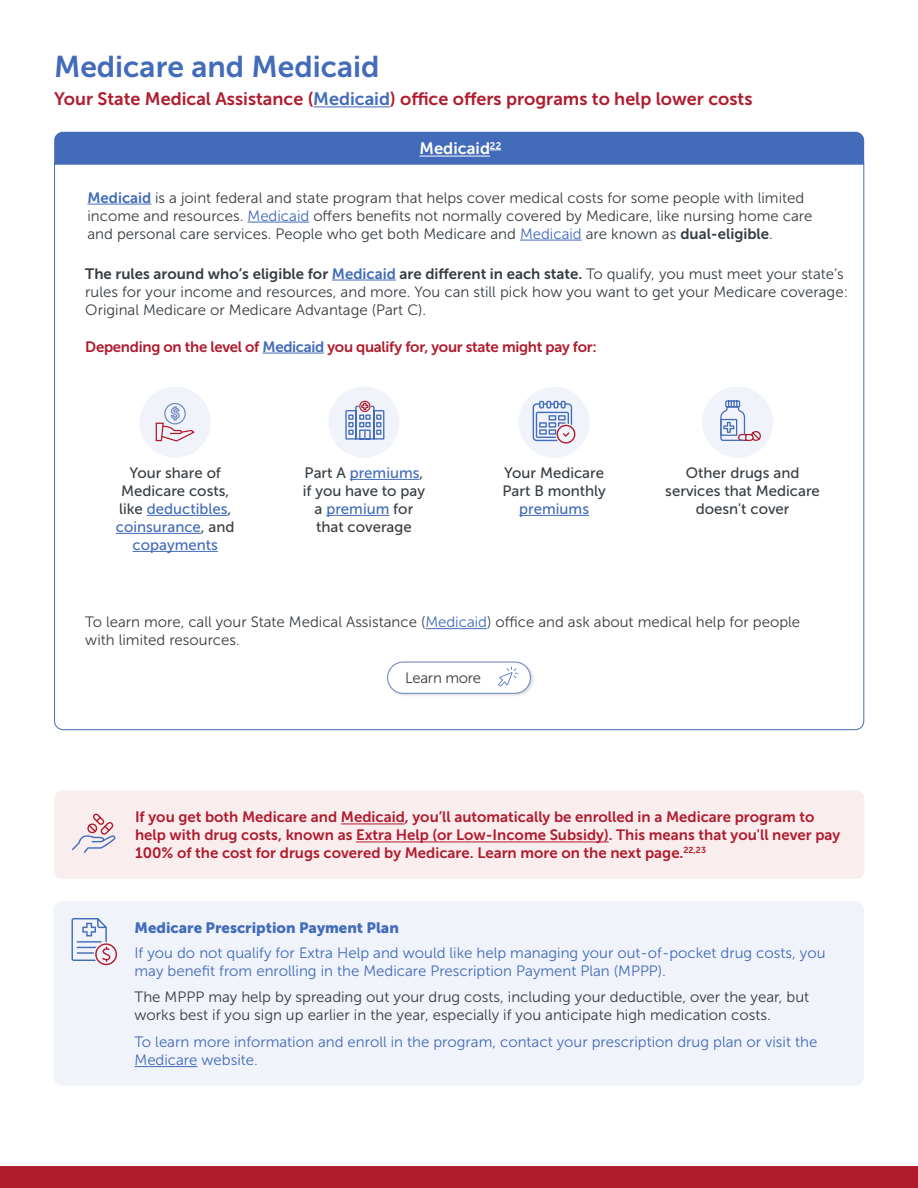
<style>
.page{position:relative;width:918px;height:1188px;background:#fff}
.page>*{position:absolute;margin:0;border:0;box-sizing:border-box;transform-origin:0 0}
.t1{font:30px "Museo Sans 700";color:#426bba}
.t2{font:18px "Museo Sans 700";color:#b01c2e}
.t3{font:16.5px "Museo Sans 700";color:#fff}
.t4{font:15px/18px "Museo Sans 300";color:#373d42}
.t5{font:15px/18px "Museo Sans 300";color:#426bba}
.t6{font:15px/18px "Museo Sans 700";color:#b01c2e}
.t7{font:15px/18px "Museo Sans 500";color:#373d42;text-align:center}
.t8{font:15px "Museo Sans 700";color:#373d42}
.t9{font:15px "Museo Sans 700";letter-spacing:-.02em;color:#b01c2e}
.t10{font:15px "Museo Sans 900";color:#426bba}
.t11{font:15px "Museo Sans 300";letter-spacing:-.02em;color:#373d42}
.t12{font:15px "Museo Sans 500";color:#426bba}
.s1{color:#426bba}
.s2{font-family:"Museo Sans 700";color:#426bba}
.s3{font-family:"Museo Sans 700"}
.s4{font-family:"Museo Sans 300"}
</style>
<div class="page">
<div style="left:0;top:1166px;width:918px;height:22px;background:#b01c2e"></div>
<hr style="left:332px;top:280px;width:64px;height:1px;background:#426bba">
<hr style="left:313px;top:106px;width:77px;height:1px;background:#426bba">
<div style="left:387px;top:661px;width:147px;height:36px;background:#000;opacity:.13"></div>
<div style="left:388px;top:662px;width:142px;height:31px;background:#fff;border-radius:16px"></div>
<div style="left:387px;top:662px;width:144px;height:32px;border:1px solid #738dc3;border-radius:16px"></div>
<svg style="left:498px;top:666px;width:20px;height:20px"></svg>
<hr style="left:262px;top:353px;width:62px;height:1px;background:#426bba">
<hr style="left:425px;top:628px;width:62px;height:1px;background:#426bba">
<hr style="left:147px;top:515px;width:80px;height:1px;background:#426bba">
<hr style="left:116px;top:533px;width:85px;height:1px;background:#426bba">
<hr style="left:133px;top:551px;width:85px;height:1px;background:#426bba">
<hr style="left:350px;top:479px;width:69px;height:1px;background:#426bba">
<hr style="left:326px;top:515px;width:63px;height:1px;background:#426bba">
<hr style="left:519px;top:515px;width:70px;height:1px;background:#426bba">
<hr style="left:87px;top:204px;width:64px;height:1px;background:#426bba">
<hr style="left:248px;top:222px;width:61px;height:1px;background:#426bba">
<hr style="left:520px;top:240px;width:62px;height:1px;background:#426bba">
<div style="left:54px;top:132px;width:810px;height:33px;background:#426bba"></div>
<div style="left:140px;top:387px;width:71px;height:71px;background:#f0f4fa;border-radius:50%"></div>
<div style="left:328px;top:387px;width:72px;height:71px;background:#f0f4fa;border-radius:50%"></div>
<div style="left:518px;top:387px;width:72px;height:71px;background:#f0f4fa;border-radius:50%"></div>
<div style="left:702px;top:387px;width:71px;height:71px;background:#f0f4fa;border-radius:50%"></div>
<svg style="left:155px;top:402px;width:40px;height:40px"></svg>
<svg style="left:345px;top:400px;width:40px;height:40px"></svg>
<svg style="left:533px;top:401px;width:42px;height:43px"></svg>
<svg style="left:720px;top:400px;width:41px;height:41px"></svg>
<div style="left:54px;top:791px;width:810px;height:88px;background:#f9edee;border-radius:9px"></div>
<hr style="left:341px;top:824px;width:64px;height:1px;background:#b01c2e">
<hr style="left:356px;top:842px;width:253px;height:1px;background:#b01c2e">
<div style="left:54px;top:901px;width:810px;height:185px;background:#f0f3f9;border-radius:9px"></div>
<hr style="left:135px;top:1066px;width:63px;height:1px;background:#426bba">
<svg style="left:72px;top:814px;width:43px;height:39px"></svg>
<svg style="left:72px;top:918px;width:45px;height:47px"></svg>
<h1 class="t1" style="left:54px;top:49px;width:327px">Medicare and Medicaid</h1>
<p class="t2" style="left:54px;top:89px;width:700px">Your State Medical Assistance (<span class="s1">Medicaid</span>) office offers programs to help lower costs</p>
<p class="t3" style="left:420px;top:140px;width:83px">Medicaid<sup>22</sup></p>
<p class="t4" style="left:87px;top:189px;width:726px"><span class="s2">Medicaid</span> is a joint federal and state program that helps cover medical costs for some people with limited income and resources. <span class="s1">Medicaid</span> offers benefits not normally covered by Medicare, like nursing home care and personal care services. People who get both Medicare and <span class="s1">Medicaid</span> are known as <span class="s3">dual-eligible</span>.</p>
<p class="t8" style="left:85px;top:265px;width:760px">The rules around who’s eligible for <span class="s1">Medicaid</span> are different in each state. <span class="s4">To qualify, you must meet your state’s</span></p>
<p class="t4" style="left:85px;top:282px;width:764px">rules for your income and resources, and more. You can still pick how you want to get your Medicare coverage:<br>Original Medicare or Medicare Advantage (Part C).</p>
<p class="t9" style="left:85px;top:338px;width:513px">Depending on the level of <span class="s1">Medicaid</span> you qualify for, your state might pay for:</p>
<p class="t7" style="left:116px;top:464px;width:120px">Your share of<br>Medicare costs, like <span class="s1">deductibles</span>, <span class="s1">coinsurance</span>, and <span class="s1">copayments</span></p>
<p class="t7" style="left:303px;top:464px;width:124px">Part A <span class="s1">premiums</span>, if you have to pay a <span class="s1">premium</span> for that coverage</p>
<p class="t7" style="left:502px;top:464px;width:105px;text-align:left">Your Medicare<br>Part B monthly</p>
<p class="t12" style="left:519px;top:501px;width:71px">premiums</p>
<p class="t7" style="left:665px;top:464px;width:156px">Other drugs and services that Medicare doesn't cover</p>
<p class="t4" style="left:85px;top:613px;width:716px">To learn more, call your State Medical Assistance (<span class="s1">Medicaid</span>) office and ask about medical help for people with limited resources.</p>
<p class="t11" style="left:405px;top:670px;width:78px">Learn more</p>
<p class="t6" style="left:135px;top:808px;width:707px">If you get both Medicare and Medicaid, you’ll automatically be enrolled in a Medicare program to help with drug costs, known as Extra Help (or Low-Income Subsidy). This means that you'll never pay<br>100% of the cost for drugs covered by Medicare. Learn more on the next page.<sup>22,23</sup></p>
<p class="t10" style="left:135px;top:919px;width:266px">Medicare Prescription Payment Plan</p>
<p class="t5" style="left:135px;top:944px;width:692px">If you do not qualify for Extra Help and would like help managing your out-of-pocket drug costs, you may benefit from enrolling in the Medicare Prescription Payment Plan (MPPP).</p>
<p class="t4" style="left:135px;top:988px;width:676px">The MPPP may help by spreading out your drug costs, including your deductible, over the year, but works best if you sign up earlier in the year, especially if you anticipate high medication costs.</p>
<p class="t5" style="left:135px;top:1033px;width:684px">To learn more information and enroll in the program, contact your prescription drug plan or visit the<br>Medicare website.</p>
</div>
